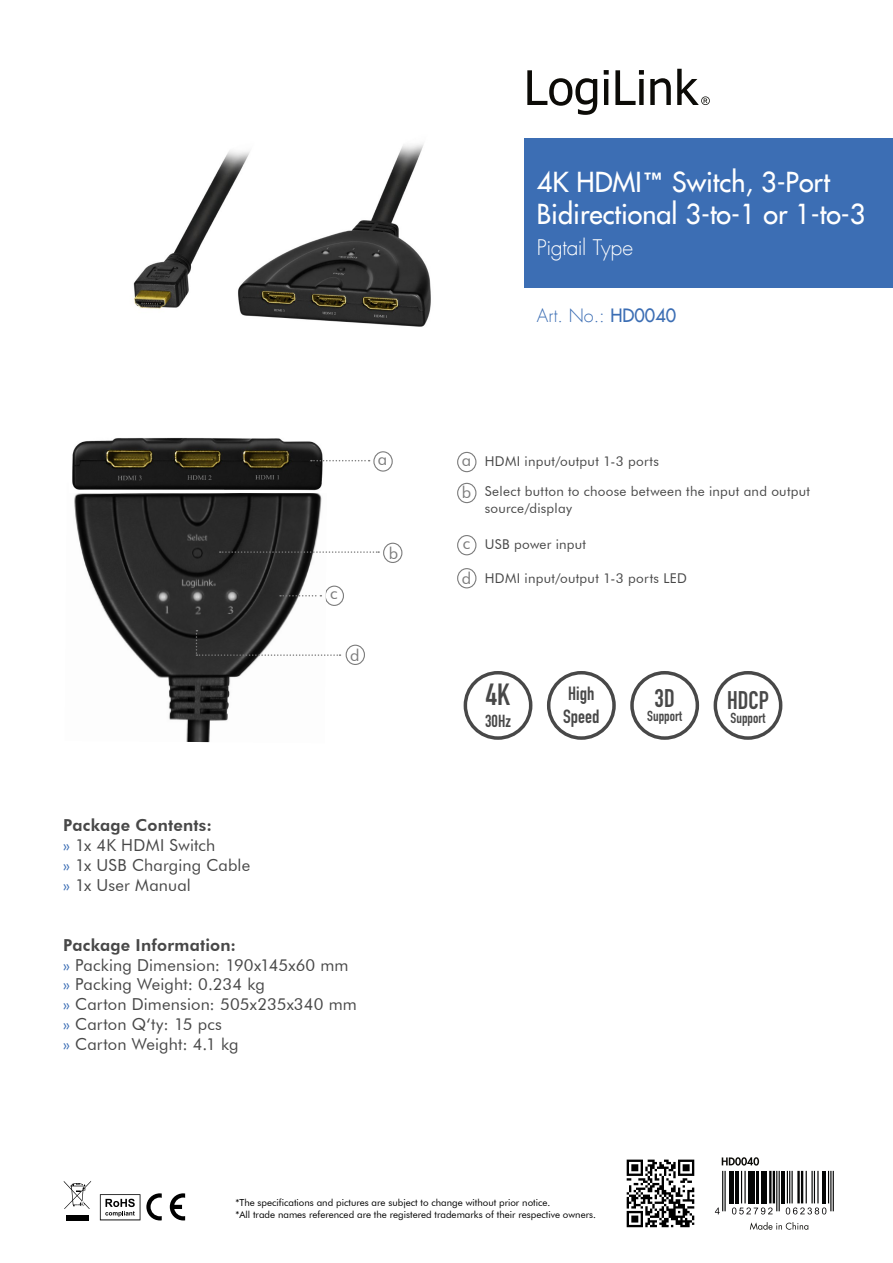
<style>
.page{position:relative;width:893px;height:1263px;background:#fff}
.page>*{position:absolute;margin:0;border:0;box-sizing:border-box;transform-origin:0 0}
.t1{font:700 30.15px "DIN Condensed";color:#484848}
.t2{font:27px/31.5px "Futura LT";color:#fff}
.t3{font:700 25.2px "DIN Condensed";color:#484848}
.t4{font:300 21px "Futura LT";letter-spacing:-.02em;color:#fff}
.t5{font:700 18.9px/22.6px "DIN Condensed";color:#484848}
.t6{font:300 18px "Futura LT";color:#3c6eb4}
.t7{font:700 17.25px "DIN Condensed";color:#484848}
.t8{font:16.5px/19.8px "Futura BT";letter-spacing:.01em;color:#484848}
.t9{font:16.5px "Futura BT";color:#7c7c7c}
.t10{font:700 14.4px "DIN Condensed";color:#484848}
.t11{font:13.5px/16.2px "Futura BT";letter-spacing:.02em;color:#484848}
.t12{font:9.75px/11.7px "Futura BT";color:#000}
.s1{font-family:"Futura BT";font-weight:800}
.s2{font-weight:800}
.s3{color:#3c6eb4}
.s4{font-weight:400}
.s5{font-size:16.5px;color:#7c7c7c}
</style>
<div class="page">
<svg style="left:100px;top:1194px;width:40px;height:26px"></svg>
<svg style="left:64px;top:1181px;width:27px;height:28px"></svg>
<div style="left:66px;top:1215px;width:23px;height:5px;background:#000"></div>
<svg style="left:146px;top:1193px;width:16px;height:27px"></svg>
<svg style="left:170px;top:1193px;width:15px;height:27px"></svg>
<svg style="left:750px;top:1222px;width:58px;height:8px"></svg>
<svg style="left:627px;top:1159px;width:67px;height:68px"></svg>
<svg style="left:722px;top:1157px;width:37px;height:8px"></svg>
<hr style="left:724px;top:1171px;width:2px;height:40px;background:#040505">
<hr style="left:722px;top:1171px;width:1px;height:40px;background:#040505">
<hr style="left:729px;top:1171px;width:2px;height:32px;background:#040505">
<hr style="left:733px;top:1171px;width:1px;height:32px;background:#040505">
<hr style="left:735px;top:1171px;width:4px;height:32px;background:#040505">
<hr style="left:744px;top:1171px;width:2px;height:32px;background:#040505">
<hr style="left:741px;top:1171px;width:1px;height:32px;background:#040505">
<hr style="left:748px;top:1171px;width:2px;height:32px;background:#040505">
<hr style="left:751px;top:1171px;width:4px;height:32px;background:#040505">
<hr style="left:756px;top:1171px;width:3px;height:32px;background:#040505">
<hr style="left:761px;top:1171px;width:1px;height:32px;background:#040505">
<hr style="left:763px;top:1171px;width:4px;height:32px;background:#040505">
<hr style="left:773px;top:1171px;width:2px;height:32px;background:#040505">
<hr style="left:769px;top:1171px;width:2px;height:32px;background:#040505">
<hr style="left:779px;top:1171px;width:1px;height:40px;background:#040505">
<hr style="left:776px;top:1171px;width:1px;height:40px;background:#040505">
<hr style="left:781px;top:1171px;width:3px;height:32px;background:#040505">
<hr style="left:791px;top:1171px;width:2px;height:32px;background:#040505">
<hr style="left:789px;top:1171px;width:1px;height:32px;background:#040505">
<hr style="left:787px;top:1171px;width:1px;height:32px;background:#040505">
<hr style="left:801px;top:1171px;width:2px;height:32px;background:#040505">
<hr style="left:797px;top:1171px;width:3px;height:32px;background:#040505">
<hr style="left:817px;top:1171px;width:1px;height:32px;background:#040505">
<hr style="left:814px;top:1171px;width:1px;height:32px;background:#040505">
<hr style="left:811px;top:1171px;width:2px;height:32px;background:#040505">
<hr style="left:806px;top:1171px;width:1px;height:32px;background:#040505">
<hr style="left:822px;top:1171px;width:4px;height:32px;background:#040505">
<hr style="left:833px;top:1171px;width:1px;height:40px;background:#040505">
<hr style="left:830px;top:1171px;width:1px;height:40px;background:#040505">
<hr style="left:828px;top:1171px;width:1px;height:32px;background:#040505">
<svg style="left:715px;top:1207px;width:5px;height:7px"></svg>
<svg style="left:732px;top:1207px;width:40px;height:7px"></svg>
<svg style="left:786px;top:1207px;width:40px;height:7px"></svg>
<div style="left:457px;top:452px;width:19px;height:20px;border:1px solid #7c7c7c;border-radius:50%"></div>
<div style="left:457px;top:483px;width:19px;height:20px;border:1px solid #7c7c7c;border-radius:50%"></div>
<div style="left:457px;top:535px;width:19px;height:20px;border:1px solid #7c7c7c;border-radius:50%"></div>
<div style="left:457px;top:568px;width:19px;height:20px;border:1px solid #7c7c7c;border-radius:50%"></div>
<div style="left:373px;top:451px;width:20px;height:21px;border:1px solid #7c7c7c;border-radius:50%"></div>
<div style="left:383px;top:543px;width:19px;height:20px;border:1px solid #7c7c7c;border-radius:50%"></div>
<div style="left:325px;top:586px;width:19px;height:20px;border:1px solid #7c7c7c;border-radius:50%"></div>
<img style="left:74px;top:493px;width:253px;height:250px">
<img style="left:72px;top:438px;width:252px;height:53px">
<svg style="left:311px;top:460px;width:59px;height:1px"></svg>
<svg style="left:280px;top:595px;width:41px;height:1px"></svg>
<svg style="left:220px;top:551px;width:159px;height:2px"></svg>
<svg style="left:196px;top:630px;width:144px;height:26px"></svg>
<div style="left:346px;top:645px;width:19px;height:20px;border:1px solid #7c7c7c;border-radius:50%"></div>
<svg style="left:464px;top:671px;width:68px;height:69px"></svg>
<svg style="left:630px;top:671px;width:69px;height:69px"></svg>
<svg style="left:714px;top:671px;width:68px;height:69px"></svg>
<svg style="left:547px;top:671px;width:69px;height:69px"></svg>
<div style="left:524px;top:138px;width:369px;height:150px;background:#3c6eb4"></div>
<svg style="left:527px;top:69px;width:183px;height:46px"></svg>
<img style="left:133px;top:144px;width:298px;height:183px">
<h2 class="t2" style="left:537px;top:166px;width:330px">4K HDMI<span class="s1">™</span> Switch, 3-Port<br>Bidirectional 3-to-1 or 1-to-3</h2>
<p class="t4" style="left:537px;top:235px;width:98px">Pigtail Type</p>
<p class="t9" style="left:378px;top:449px;width:11px">a</p>
<p class="t9" style="left:330px;top:583px;width:9px">c</p>
<p class="t9" style="left:350px;top:645px;width:11px">d</p>
<p class="t9" style="left:389px;top:543px;width:11px">b</p>
<p class="t8" style="left:63px;top:815px;width:189px"><span class="s2">Package Contents:<br></span><span class="s3">»</span> 1x 4K HDMI Switch<br><span class="s3">»</span> 1x USB Charging Cable <span class="s3">»</span> 1x User Manual</p>
<p class="t8" style="left:63px;top:935px;width:295px"><span class="s2">Package Information:<br></span><span class="s3">»</span> Packing Dimension: 190x145x60 mm <span class="s3">»</span> Packing Weight: 0.234 kg<br><span class="s3">»</span> Carton Dimension: 505x235x340 mm <span class="s3">»</span> Carton Q‘ty: 15 pcs<br><span class="s3">»</span> Carton Weight: 4.1 kg</p>
<p class="t6" style="left:537px;top:305px;width:141px">Art. No.: <span class="s4">HD0040</span></p>
<p class="t11" style="left:462px;top:452px;width:199px"><span class="s5">a</span> HDMI input/output 1-3 ports</p>
<p class="t11" style="left:485px;top:483px;width:327px">Select button to choose between the input and output source/display</p>
<p class="t9" style="left:462px;top:482px;width:11px">b</p>
<p class="t11" style="left:463px;top:536px;width:125px"><span class="s5">c</span> USB power input</p>
<p class="t11" style="left:462px;top:570px;width:227px"><span class="s5">d</span> HDMI input/output 1-3 ports LED</p>
<h1 class="t1" style="left:486px;top:675px;width:26px">4K</h1>
<h3 class="t3" style="left:655px;top:682px;width:22px">3D</h3>
<p class="t10" style="left:647px;top:706px;width:36px">Support</p>
<p class="t5" style="left:563px;top:682px;width:38px">High<br>Speed</p>
<p class="t7" style="left:485px;top:710px;width:27px">30Hz</p>
<h3 class="t3" style="left:727px;top:683px;width:43px">HDCP</h3>
<p class="t10" style="left:731px;top:708px;width:36px">Support</p>
<p class="t12" style="left:235px;top:1196px;width:362px">*The specifications and pictures are subject to change without prior notice.<br>*All trade names referenced are the registered trademarks of their respective owners.</p>
</div>
